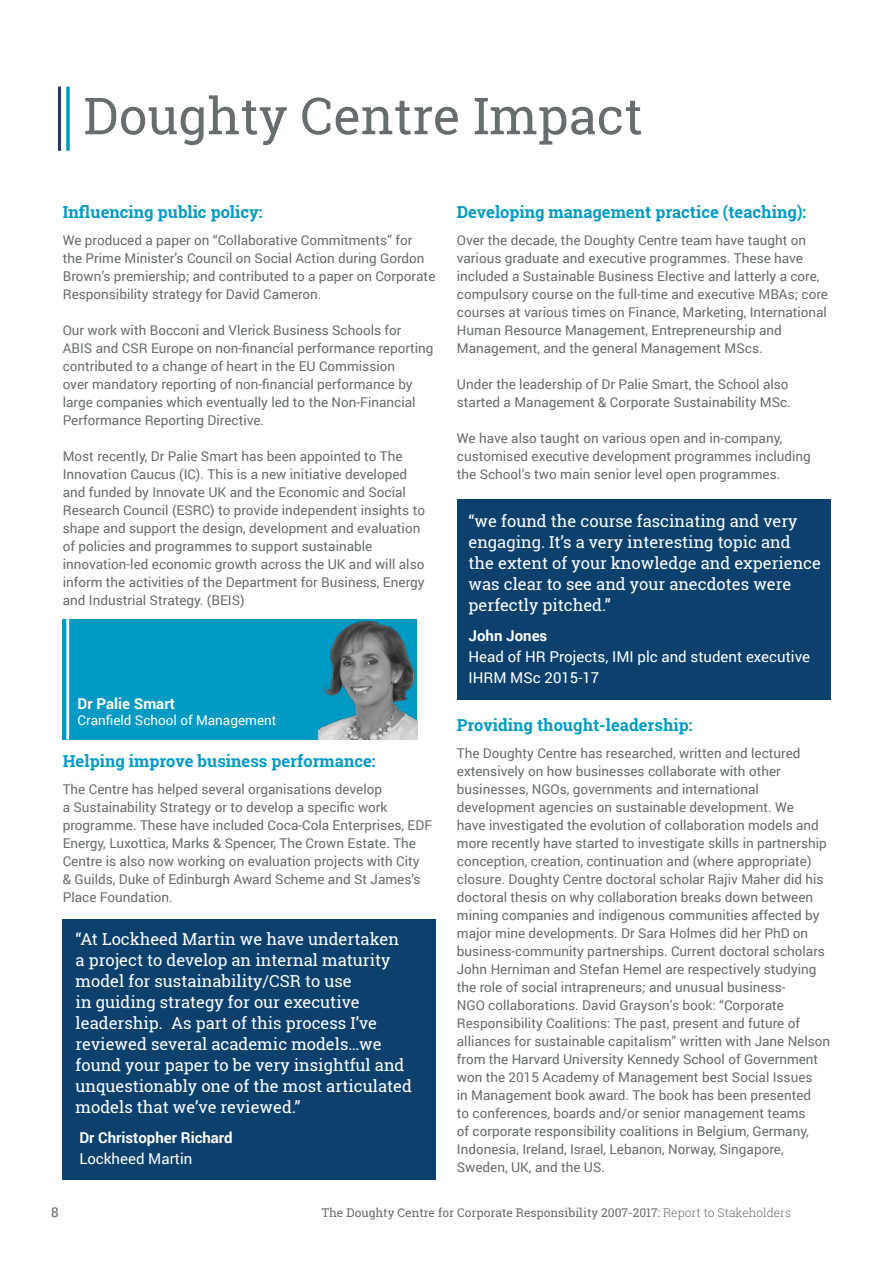
<style>
.page{position:relative;width:893px;height:1263px;background:#fff}
.page>*{position:absolute;margin:0;border:0;box-sizing:border-box;transform-origin:0 0}
.t1{font:51px "Roboto Slab";color:#676c6e}
.t2{font:16.5px/21px "Roboto Slab";color:#fff}
.t3{font:700 16.5px "Roboto Slab";color:#009ac4}
.t4{font:15px/21px "Roboto";color:#fff}
.t5{font:700 15px "Roboto";color:#fff}
.t6{font:13.5px/18px "Roboto";color:#676c6e}
.t7{font:13.5px "Roboto";color:#fff}
.t8{font:12px "Roboto Slab";color:#676c6e}
.s1{font-weight:300}
</style>
<div class="page">
<div style="left:63px;top:919px;width:373px;height:260px;background:#0c416d"></div>
<div style="left:457px;top:500px;width:373px;height:200px;background:#0c416d"></div>
<hr style="left:66px;top:87px;width:3px;height:64px;background:#009ac4">
<hr style="left:58px;top:87px;width:3px;height:64px;background:#27376f">
<div style="left:63px;top:619px;width:354px;height:120px;background:#009ac4"></div>
<img style="left:319px;top:620px;width:98px;height:120px">
<hr style="left:66px;top:619px;width:3px;height:120px;background:#fff">
<h1 class="t1" style="left:83px;top:81px;width:561px">Doughty Centre Impact</h1>
<p class="t3" style="left:63px;top:200px;width:201px">Influencing public policy:</p>
<p class="t6" style="left:63px;top:230px;width:374px">We produced a paper on “Collaborative Commitments” for<br>the Prime Minister’s Council on Social Action during Gordon Brown’s premiership; and contributed to a paper on Corporate Responsibility strategy for David Cameron.</p>
<p class="t6" style="left:63px;top:320px;width:372px">Our work with Bocconi and Vlerick Business Schools for ABIS and CSR Europe on non-financial performance reporting contributed to a change of heart in the EU Commission<br>over mandatory reporting of non-financial performance by large companies which eventually led to the Non-Financial Performance Reporting Directive.</p>
<p class="t6" style="left:63px;top:446px;width:364px">Most recently, Dr Palie Smart has been appointed to The Innovation Caucus (IC). This is a new initiative developed and funded by Innovate UK and the Economic and Social Research Council (ESRC) to provide independent insights to shape and support the design, development and evaluation of policies and programmes to support sustainable innovation-led economic growth across the UK and will also inform the activities of the Department for Business, Energy and Industrial Strategy. (BEIS)</p>
<p class="t5" style="left:78px;top:693px;width:99px">Dr Palie Smart</p>
<p class="t7" style="left:78px;top:711px;width:200px">Cranfield School of Management</p>
<p class="t3" style="left:63px;top:749px;width:314px">Helping improve business performance:</p>
<p class="t6" style="left:63px;top:779px;width:371px">The Centre has helped several organisations develop<br>a Sustainability Strategy or to develop a specific work programme. These have included Coca-Cola Enterprises, EDF Energy, Luxottica, Marks &amp; Spencer, The Crown Estate. The Centre is also now working on evaluation projects with City<br>&amp; Guilds, Duke of Edinburgh Award Scheme and St James’s Place Foundation.</p>
<p class="t2" style="left:76px;top:929px;width:338px">“At Lockheed Martin we have undertaken a project to develop an internal maturity model for sustainability/CSR to use<br>in guiding strategy for our executive leadership. As part of this process I’ve reviewed several academic models…we found your paper to be very insightful and unquestionably one of the most articulated models that we’ve reviewed.”</p>
<p class="t5" style="left:79px;top:1127px;width:155px">Dr Christopher Richard</p>
<p class="t4" style="left:79px;top:1147px;width:115px">Lockheed Martin</p>
<p class="t3" style="left:457px;top:200px;width:351px">Developing management practice (teaching):</p>
<p class="t6" style="left:457px;top:230px;width:373px">Over the decade, the Doughty Centre team have taught on various graduate and executive programmes. These have included a Sustainable Business Elective and latterly a core, compulsory course on the full-time and executive MBAs; core courses at various times on Finance, Marketing, International Human Resource Management, Entrepreneurship and Management, and the general Management MScs.</p>
<p class="t6" style="left:457px;top:374px;width:336px">Under the leadership of Dr Palie Smart, the School also started a Management &amp; Corporate Sustainability MSc.</p>
<p class="t6" style="left:457px;top:428px;width:356px">We have also taught on various open and in-company, customised executive development programmes including the School’s two main senior level open programmes.</p>
<p class="t2" style="left:468px;top:511px;width:354px">“we found the course fascinating and very engaging. It’s a very interesting topic and<br>the extent of your knowledge and experience was clear to see and your anecdotes were perfectly pitched.”</p>
<p class="t5" style="left:468px;top:625px;width:80px">John Jones</p>
<p class="t4" style="left:468px;top:645px;width:343px">Head of HR Projects, IMI plc and student executive<br>IHRM MSc 2015-17</p>
<p class="t3" style="left:457px;top:713px;width:237px">Providing thought-leadership:</p>
<p class="t6" style="left:457px;top:743px;width:375px">The Doughty Centre has researched, written and lectured extensively on how businesses collaborate with other businesses, NGOs, governments and international development agencies on sustainable development. We<br>have investigated the evolution of collaboration models and more recently have started to investigate skills in partnership conception, creation, continuation and (where appropriate) closure. Doughty Centre doctoral scholar Rajiv Maher did his doctoral thesis on why collaboration breaks down between mining companies and indigenous communities affected by major mine developments. Dr Sara Holmes did her PhD on business-community partnerships. Current doctoral scholars John Herniman and Stefan Hemel are respectively studying the role of social intrapreneurs; and unusual business-<br>NGO collaborations. David Grayson’s book: “Corporate Responsibility Coalitions: The past, present and future of alliances for sustainable capitalism” written with Jane Nelson from the Harvard University Kennedy School of Government won the 2015 Academy of Management best Social Issues<br>in Management book award. The book has been presented<br>to conferences, boards and/or senior management teams<br>of corporate responsibility coalitions in Belgium, Germany, Indonesia, Ireland, Israel, Lebanon, Norway, Singapore, Sweden, UK, and the US.</p>
<p class="t6" style="left:51px;top:1202px;width:9px">8</p>
<p class="t8" style="left:322px;top:1204px;width:471px">The Doughty Centre for Corporate Responsibility 2007-2017: <span class="s1">Report to Stakeholders</span></p>
</div>
